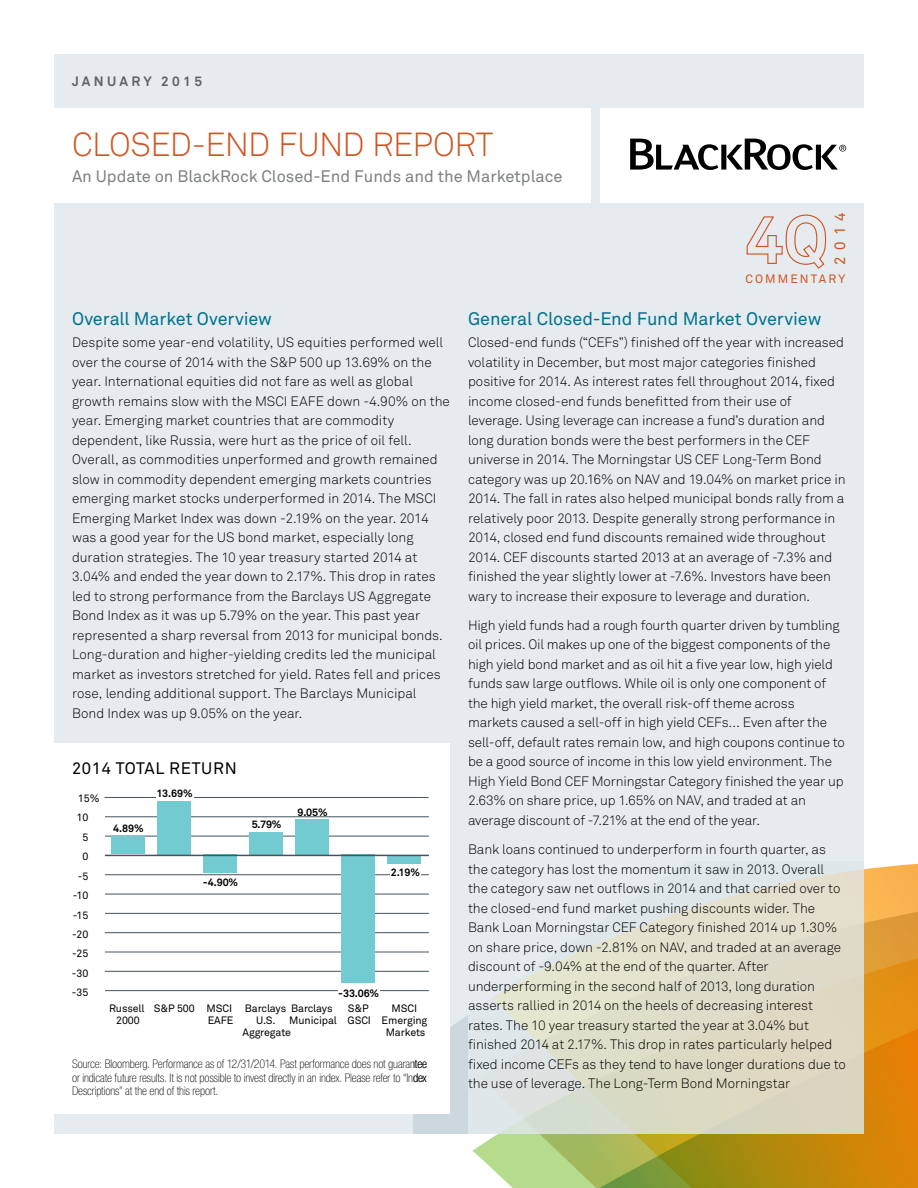
<style>
.page{position:relative;width:918px;height:1188px;background:#fff}
.page>*{position:absolute;margin:0;border:0;box-sizing:border-box;transform-origin:0 0}
.t1{font:33px "Akkurat Light Pro";letter-spacing:-.02em;color:#d1531f}
.t2{font:18px "Akkurat Pro";letter-spacing:-.005em;color:#00728e}
.t3{font:16.5px "Akkurat Pro";color:#7d8082}
.t4{font:16.5px "Akkurat Pro";letter-spacing:.04em;color:#000}
.t5{font:15px "Akkurat Pro";color:#d1531f}
.t6{font:13.5px/19.5px "Akkurat Light Pro";letter-spacing:-.005em;color:#000}
.t7{font:700 13.5px "Akkurat Pro";letter-spacing:.25em;color:#5d6366}
.t8{font:13.2px "Myriad Pro";color:#000}
.t9{font:100 condensed 12px/13.5px "Helvetica Neue LT Std";letter-spacing:-.01em;color:#000;text-align:justify}
.t10{font:12px "Akkurat Pro";letter-spacing:.175em;color:#d1531f}
.t11{font:10.65px/12.1px "Akkurat Pro";letter-spacing:-.01em;color:#000}
.t12{font:700 10.65px "Akkurat Pro";letter-spacing:-.01em;color:#000}
</style>
<div class="page">
<div style="left:54px;top:54px;width:810px;height:1080px;background:#e5ebee"></div>
<div style="left:600px;top:108px;width:318px;height:94px;background:#fff"></div>
<div style="left:0;top:108px;width:590px;height:94px;background:#fff"></div>
<svg style="left:630px;top:139px;width:216px;height:31px"></svg>
<div style="left:0;top:743px;width:450px;height:370px;background:#fff"></div>
<hr style="left:105px;top:797px;width:324px;height:1px;background:#45545f">
<hr style="left:105px;top:894px;width:324px;height:1px;background:#45545f">
<hr style="left:105px;top:932px;width:324px;height:1px;background:#45545f">
<hr style="left:105px;top:990px;width:324px;height:1px;background:#45545f">
<hr style="left:105px;top:817px;width:324px;height:1px;background:#45545f">
<hr style="left:105px;top:836px;width:324px;height:1px;background:#45545f">
<hr style="left:105px;top:971px;width:324px;height:1px;background:#45545f">
<hr style="left:105px;top:952px;width:324px;height:1px;background:#45545f">
<hr style="left:105px;top:913px;width:324px;height:1px;background:#45545f">
<hr style="left:105px;top:874px;width:324px;height:1px;background:#45545f">
<div style="left:156px;top:794px;width:38px;height:7px;background:#fff"></div>
<div style="left:338px;top:987px;width:42px;height:7px;background:#fff"></div>
<div style="left:390px;top:873px;width:31px;height:8px;background:#fff"></div>
<div style="left:112px;top:835px;width:33px;height:19px;background:#71cbd1"></div>
<div style="left:158px;top:801px;width:33px;height:53px;background:#71cbd1"></div>
<div style="left:204px;top:854px;width:33px;height:19px;background:#71cbd1"></div>
<div style="left:250px;top:832px;width:33px;height:22px;background:#71cbd1"></div>
<div style="left:296px;top:819px;width:33px;height:35px;background:#71cbd1"></div>
<div style="left:342px;top:854px;width:33px;height:128px;background:#71cbd1"></div>
<div style="left:388px;top:855px;width:33px;height:9px;background:#71cbd1"></div>
<hr style="left:105px;top:855px;width:324px;height:1px;background:#45545f">
<svg style="left:746px;top:214px;width:81px;height:55px"></svg>
<svg style="left:413px;top:816px;width:55px;height:295px"></svg>
<svg style="left:413px;top:1111px;width:55px;height:23px"></svg>
<svg style="left:492px;top:863px;width:426px;height:325px;background:#c59c2d"></svg>
<svg style="left:492px;top:863px;width:372px;height:271px"></svg>
<p class="t7" style="left:72px;top:73px;width:132px">JANUARY 2015</p>
<h1 class="t1" style="left:72px;top:125px;width:423px">CLOSED-END FUND REPORT</h1>
<p class="t3" style="left:72px;top:167px;width:492px">An Update on BlackRock Closed-End Funds and the Marketplace</p>
<p class="t5" style="left:831px;top:265px;width:53px;rotate:-90deg">2014</p>
<p class="t10" style="left:745px;top:272px;width:101px">COMMENTARY</p>
<h2 class="t2" style="left:72px;top:308px;width:202px">Overall Market Overview</h2>
<p class="t6" style="left:72px;top:333px;width:379px">Despite some year-end volatility, US equities performed well over the course of 2014 with the S&amp;P 500 up 13.69% on the year. International equities did not fare as well as global growth remains slow with the MSCI EAFE down -4.90% on the year. Emerging market countries that are commodity dependent, like Russia, were hurt as the price of oil fell.<br>Overall, as commodities unperformed and growth remained slow in commodity dependent emerging markets countries emerging market stocks underperformed in 2014. The MSCI Emerging Market Index was down -2.19% on the year. 2014 was a good year for the US bond market, especially long duration strategies. The 10 year treasury started 2014 at 3.04% and ended the year down to 2.17%. This drop in rates led to strong performance from the Barclays US Aggregate Bond Index as it was up 5.79% on the year. This past year represented a sharp reversal from 2013 for municipal bonds.<br>Long-duration and higher-yielding credits led the municipal market as investors stretched for yield. Rates fell and prices rose, lending additional support. The Barclays Municipal Bond Index was up 9.05% on the year.</p>
<p class="t4" style="left:72px;top:759px;width:166px">2014 TOTAL RETURN</p>
<p class="t11" style="left:76px;top:789px;width:25px;line-height:19.5px">15%<br>10</p>
<p class="t12" style="left:156px;top:787px;width:38px">13.69%</p>
<p class="t11" style="left:82px;top:831px;width:7px">5</p>
<p class="t11" style="left:82px;top:851px;width:7px">0</p>
<p class="t11" style="left:78px;top:870px;width:12px">-5</p>
<p class="t11" style="left:73px;top:890px;width:17px">-10</p>
<p class="t11" style="left:73px;top:909px;width:17px">-15</p>
<p class="t11" style="left:72px;top:929px;width:18px">-20</p>
<p class="t11" style="left:72px;top:948px;width:18px">-25</p>
<p class="t11" style="left:72px;top:967px;width:18px">-30</p>
<p class="t11" style="left:72px;top:987px;width:18px">-35</p>
<p class="t12" style="left:113px;top:821px;width:32px">4.89%</p>
<p class="t12" style="left:203px;top:875px;width:37px">-4.90%</p>
<p class="t12" style="left:252px;top:817px;width:31px">5.79%</p>
<p class="t12" style="left:298px;top:805px;width:32px">9.05%</p>
<p class="t12" style="left:391px;top:865px;width:31px">2.19%</p>
<p class="t12" style="left:338px;top:986px;width:42px">-33.06%</p>
<p class="t11" style="left:116px;top:1003px;width:80px;text-indent:-7px">Russell S&amp;P 500<br>2000</p>
<p class="t11" style="left:207px;top:1003px;width:28px">MSCI<br>EAFE</p>
<p class="t11" style="left:243px;top:1003px;width:50px;text-align:center">Barclays<br>U.S.<br>Aggregate</p>
<p class="t11" style="left:289px;top:1003px;width:49px">Barclays<br>Municipal</p>
<p class="t11" style="left:348px;top:1003px;width:25px">S&amp;P<br>GSCI</p>
<p class="t11" style="left:382px;top:1003px;width:47px;text-align:center">MSCI<br>Emerging<br>Markets</p>
<p class="t9" style="left:72px;top:1057px;width:357px">Source: Bloomberg. Performance as of 12/31/2014. Past performance does not guarantee or indicate future results. It is not possible to invest directly in an index. Please refer to “Index Descriptions” at the end of this report.</p>
<h2 class="t2" style="left:468px;top:308px;width:355px">General Closed-End Fund Market Overview</h2>
<p class="t6" style="left:468px;top:333px;width:379px">Closed-end funds (“CEFs”) finished off the year with increased volatility in December, but most major categories finished positive for 2014. As interest rates fell throughout 2014, fixed income closed-end funds benefitted from their use of leverage. Using leverage can increase a fund’s duration and long duration bonds were the best performers in the CEF universe in 2014. The Morningstar US CEF Long-Term Bond category was up 20.16% on NAV and 19.04% on market price in 2014. The fall in rates also helped municipal bonds rally from a relatively poor 2013. Despite generally strong performance in 2014, closed end fund discounts remained wide throughout 2014. CEF discounts started 2013 at an average of -7.3% and finished the year slightly lower at -7.6%. Investors have been wary to increase their exposure to leverage and duration.</p>
<p class="t6" style="left:468px;top:616px;width:378px">High yield funds had a rough fourth quarter driven by tumbling oil prices. Oil makes up one of the biggest components of the high yield bond market and as oil hit a five year low, high yield funds saw large outflows. While oil is only one component of the high yield market, the overall risk-off theme across markets caused a sell-off in high yield CEFs… Even after the sell-off, default rates remain low, and high coupons continue to be a good source of income in this low yield environment. The High Yield Bond CEF Morningstar Category finished the year up 2.63% on share price, up 1.65% on NAV, and traded at an average discount of -7.21% at the end of the year.</p>
<p class="t6" style="left:468px;top:840px;width:379px">Bank loans continued to underperform in fourth quarter, as the category has lost the momentum it saw in 2013. Overall the category saw net outflows in 2014 and that carried over to the closed-end fund market pushing discounts wider. The Bank Loan Morningstar CEF Category finished 2014 up 1.30% on share price, down -2.81% on NAV, and traded at an average discount of -9.04% at the end of the quarter. After underperforming in the second half of 2013, long duration asserts rallied in 2014 on the heels of decreasing interest rates. The 10 year treasury started the year at 3.04% but finished 2014 at 2.17%. This drop in rates particularly helped fixed income CEFs as they tend to have longer durations due to the use of leverage. The Long-Term Bond Morningstar</p>
<p class="t8" style="left:526px;top:811px;width:15px">15</p>
<p class="t8" style="left:533px;top:839px;width:8px">5</p>
<p class="t8" style="left:529px;top:867px;width:12px">-5</p>
<p class="t8" style="left:522px;top:882px;width:19px">-10</p>
<p class="t8" style="left:522px;top:896px;width:19px">-15</p>
<p class="t8" style="left:522px;top:924px;width:19px">-25</p>
<p class="t8" style="left:522px;top:938px;width:19px">-30</p>
<p class="t8" style="left:522px;top:952px;width:19px">-35</p>
</div>
